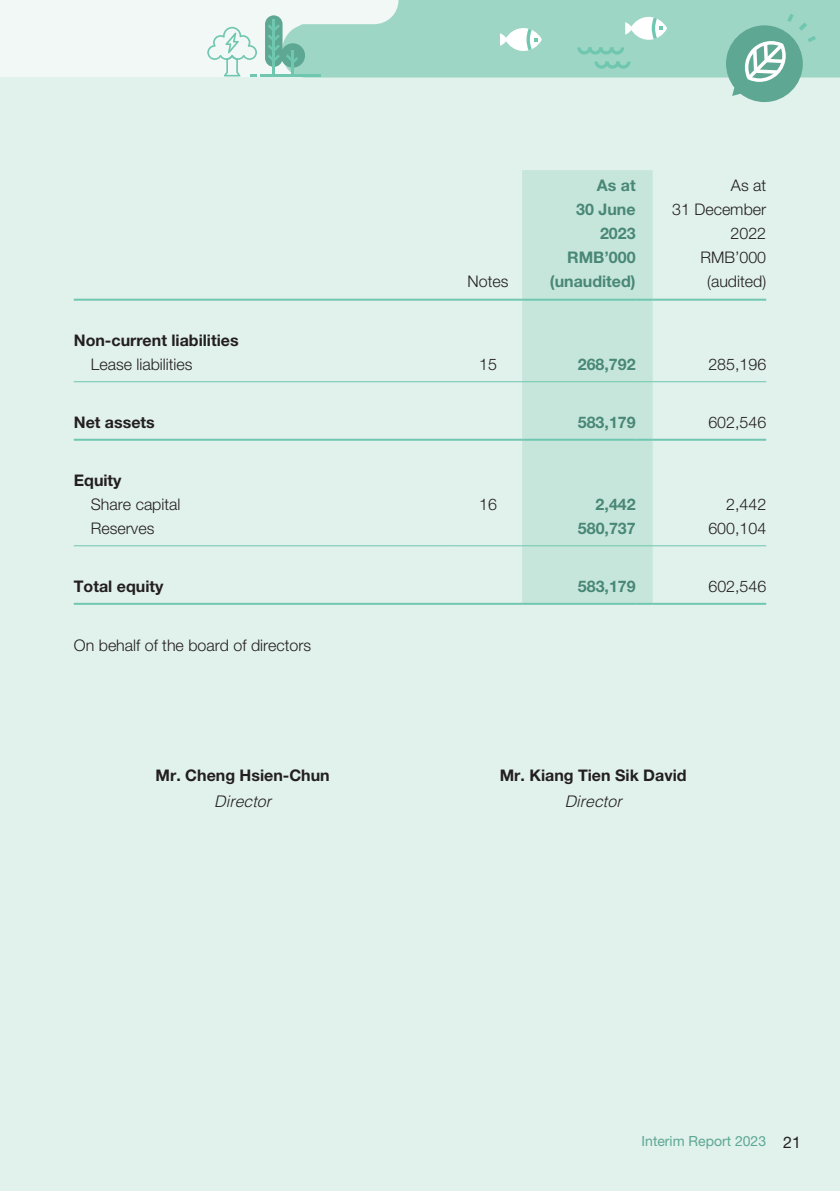
<style>
.page{position:relative;width:840px;height:1191px;background:#fff}
.page>*{position:absolute;margin:0;border:0;box-sizing:border-box;transform-origin:0 0}
.t1{font:300 16px/24px "Helvetica Neue LT Std";color:#231f20;text-align:right}
.t2{font:700 16px "Helvetica Neue LT Std";color:#231f20}
.t3{font:700 16px/24px "Helvetica Neue LT Std";color:#498776;text-align:right}
.t4{font:italic 300 16px "Helvetica LT Std";color:#231f20}
.t5{font:14px "Helvetica Neue LT Std";color:#5da793}
.s1{font-size:16px;color:#231f20}
</style>
<div class="page">
<div style="left:0;top:0;width:839px;height:1191px;background:#e1f1ec"></div>
<div style="left:0;top:0;width:617px;height:77px;background:#f2f8f6"></div>
<svg style="left:282px;top:0;width:557px;height:78px;background:#a5d8c9"></svg>
<div style="left:630px;top:17px;width:36px;height:23px;background:#fff;border-radius:50%"></div>
<svg style="left:625px;top:22px;width:7px;height:13px"></svg>
<svg style="left:651px;top:17px;width:11px;height:22px"></svg>
<svg style="left:577px;top:47px;width:47px;height:8px"></svg>
<div style="left:505px;top:28px;width:36px;height:23px;background:#fff;border-radius:50%"></div>
<svg style="left:499px;top:33px;width:8px;height:13px"></svg>
<svg style="left:526px;top:29px;width:11px;height:21px"></svg>
<svg style="left:207px;top:27px;width:50px;height:49px"></svg>
<hr style="left:260px;top:74px;width:61px;height:2px;background:#70c7af">
<div style="left:280px;top:43px;width:25px;height:25px;background:#5da793;border-radius:50%"></div>
<hr style="left:290px;top:51px;width:3px;height:24px;background:#70c7af">
<svg style="left:286px;top:54px;width:12px;height:10px"></svg>
<div style="left:265px;top:15px;width:17px;height:52px;background:#5da793;border-radius:9px"></div>
<hr style="left:272px;top:19px;width:3px;height:56px;background:#70c7af">
<svg style="left:268px;top:24px;width:12px;height:37px"></svg>
<svg style="left:594px;top:62px;width:36px;height:7px"></svg>
<svg style="left:725px;top:14px;width:90px;height:88px;background:#8ec5b6"></svg>
<div style="left:522px;top:170px;width:130px;height:433px;background:#c7e6db"></div>
<hr style="left:74px;top:381px;width:380px;height:1px;background:#70c7af">
<hr style="left:454px;top:381px;width:68px;height:1px;background:#70c7af">
<hr style="left:522px;top:381px;width:113px;height:1px;background:#70c7af">
<svg style="left:635px;top:381px;width:17px;height:1px"></svg>
<hr style="left:652px;top:381px;width:113px;height:1px;background:#70c7af">
<hr style="left:74px;top:545px;width:380px;height:1px;background:#70c7af">
<hr style="left:454px;top:545px;width:68px;height:1px;background:#70c7af">
<hr style="left:522px;top:545px;width:113px;height:1px;background:#70c7af">
<svg style="left:635px;top:545px;width:17px;height:1px"></svg>
<hr style="left:652px;top:545px;width:113px;height:1px;background:#70c7af">
<hr style="left:74px;top:439px;width:380px;height:2px;background:#70c7af">
<hr style="left:454px;top:439px;width:68px;height:2px;background:#70c7af">
<hr style="left:522px;top:439px;width:113px;height:2px;background:#70c7af">
<svg style="left:635px;top:439px;width:17px;height:2px"></svg>
<hr style="left:652px;top:439px;width:113px;height:2px;background:#70c7af">
<hr style="left:74px;top:603px;width:380px;height:2px;background:#70c7af">
<hr style="left:454px;top:603px;width:68px;height:2px;background:#70c7af">
<hr style="left:522px;top:603px;width:113px;height:2px;background:#70c7af">
<svg style="left:635px;top:603px;width:17px;height:2px"></svg>
<hr style="left:652px;top:603px;width:113px;height:2px;background:#70c7af">
<hr style="left:74px;top:299px;width:380px;height:2px;background:#70c7af">
<hr style="left:454px;top:299px;width:68px;height:2px;background:#70c7af">
<hr style="left:522px;top:299px;width:113px;height:2px;background:#70c7af">
<svg style="left:635px;top:299px;width:17px;height:2px"></svg>
<hr style="left:652px;top:299px;width:113px;height:2px;background:#70c7af">
<p class="t3" style="left:576px;top:173px;width:61px">As at<br>30 June<br>2023</p>
<p class="t1" style="left:671px;top:173px;width:95px">As at<br>31 December<br>2022</p>
<p class="t3" style="left:566px;top:245px;width:70px">RMB’000</p>
<p class="t1" style="left:700px;top:245px;width:67px">RMB’000</p>
<p class="t1" style="left:467px;top:269px;width:42px">Notes</p>
<p class="t3" style="left:549px;top:269px;width:87px">(unaudited)</p>
<p class="t1" style="left:706px;top:269px;width:60px">(audited)</p>
<p class="t2" style="left:74px;top:330px;width:166px">Non-current liabilities</p>
<p class="t1" style="left:91px;top:352px;width:103px">Lease liabilities</p>
<p class="t1" style="left:479px;top:352px;width:19px">15</p>
<p class="t3" style="left:577px;top:352px;width:59px">268,792</p>
<p class="t1" style="left:708px;top:352px;width:59px">285,196</p>
<p class="t2" style="left:74px;top:412px;width:82px">Net assets</p>
<p class="t3" style="left:577px;top:409px;width:59px">583,179</p>
<p class="t1" style="left:708px;top:409px;width:59px">602,546</p>
<p class="t2" style="left:74px;top:470px;width:49px">Equity</p>
<p class="t1" style="left:91px;top:492px;width:91px">Share capital</p>
<p class="t1" style="left:479px;top:492px;width:19px">16</p>
<p class="t3" style="left:595px;top:492px;width:42px">2,442</p>
<p class="t1" style="left:725px;top:492px;width:42px">2,442</p>
<p class="t1" style="left:91px;top:516px;width:65px">Reserves</p>
<p class="t3" style="left:577px;top:516px;width:59px">580,737</p>
<p class="t1" style="left:708px;top:516px;width:59px">600,104</p>
<p class="t2" style="left:74px;top:576px;width:91px">Total equity</p>
<p class="t3" style="left:577px;top:573px;width:59px">583,179</p>
<p class="t1" style="left:708px;top:573px;width:59px">602,546</p>
<p class="t1" style="left:74px;top:633px;width:239px">On behalf of the board of directors</p>
<p class="t2" style="left:155px;top:766px;width:175px">Mr. Cheng Hsien-Chun</p>
<p class="t2" style="left:499px;top:766px;width:188px">Mr. Kiang Tien Sik David</p>
<p class="t4" style="left:214px;top:792px;width:58px">Director</p>
<p class="t4" style="left:564px;top:792px;width:58px">Director</p>
<p class="t5" style="left:641px;top:1132px;width:161px">Interim Report 2023 <span class="s1">21</span></p>
</div>
